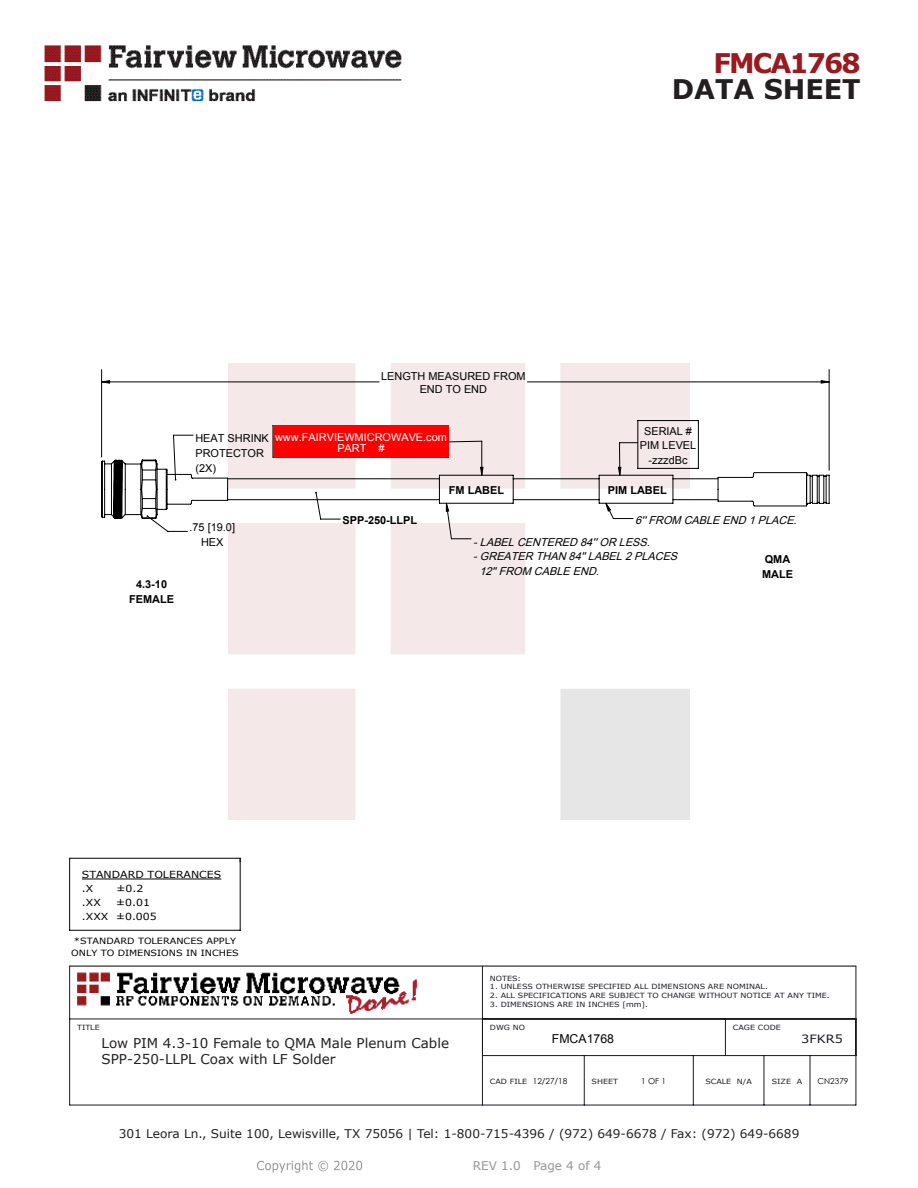
<style>
.page{position:relative;width:918px;height:1188px;background:#fff}
.page>*{position:absolute;margin:0;border:0;box-sizing:border-box;transform-origin:0 0}
.t1{font:700 27px "Verdana";color:#231f20}
.FM{font:700 27px "Verdana";letter-spacing:-.07em;color:#981a1e}
.FM-2{font:13.5px/16.2px "Verdana";color:#231f20}
.t2{font:12.3px "Arial";color:#000}
.t3{font:12px "Verdana";color:#231f20}
.REV_Info{font:12px "Verdana";color:#939598}
.t4{font:11.4px "Verdana";color:#191924;scale:1.12 1}
.t5{font:italic 10.95px "Arial";color:#000}
.t6{font:10.95px/14.9px "Arial";color:#000;text-align:center}
.t7{font:700 10.95px/14.9px "Arial";color:#000;text-align:center}
.t8{font:10.95px/10.9px "Arial";color:#fff;text-align:center}
.t9{font:9.75px/14px "Verdana";color:#000;scale:1.12 1}
.t10{font:8.55px/12.3px "Verdana";color:#000;text-align:center;scale:1.12 1}
.t11{font:8.25px "Century Gothic";color:#000}
.t12{font:7.05px "Verdana";color:#191924;scale:1.12 1}
</style>
<div class="page">
<img style="left:44px;top:45px;width:358px;height:57px">
<img style="left:257px;top:1160px;width:106px;height:13px">
<img style="left:228px;top:364px;width:462px;height:456px">
<img style="left:77px;top:972px;width:340px;height:42px">
<hr style="left:82px;top:879px;width:139px;height:1px;background:#000">
<svg style="left:173px;top:435px;width:465px;height:6px"></svg>
<hr style="left:70px;top:930px;width:170px;height:1px;background:#000">
<hr style="left:240px;top:858px;width:1px;height:72px;background:#000">
<hr style="left:69px;top:858px;width:1px;height:72px;background:#000">
<hr style="left:638px;top:421px;width:1px;height:47px;background:#000">
<hr style="left:638px;top:420px;width:60px;height:1px;background:#000">
<hr style="left:698px;top:421px;width:1px;height:47px;background:#000">
<hr style="left:448px;top:425px;width:1px;height:32px;background:#000">
<hr style="left:70px;top:966px;width:786px;height:1px;background:#000">
<hr style="left:70px;top:858px;width:170px;height:1px;background:#000">
<hr style="left:856px;top:966px;width:1px;height:139px;background:#191924">
<hr style="left:70px;top:1105px;width:786px;height:1px;background:#191924">
<hr style="left:69px;top:966px;width:1px;height:139px;background:#191924">
<hr style="left:70px;top:1019px;width:786px;height:1px;background:#191924">
<hr style="left:482px;top:966px;width:1px;height:139px;background:#191924">
<hr style="left:482px;top:1055px;width:374px;height:1px;background:#191924">
<hr style="left:725px;top:1019px;width:1px;height:37px;background:#191924">
<hr style="left:584px;top:1056px;width:1px;height:49px;background:#191924">
<hr style="left:810px;top:1056px;width:1px;height:49px;background:#191924">
<hr style="left:693px;top:1056px;width:1px;height:49px;background:#191924">
<hr style="left:764px;top:1056px;width:1px;height:49px;background:#191924">
<hr style="left:101px;top:370px;width:1px;height:87px;background:#000">
<hr style="left:829px;top:370px;width:1px;height:100px;background:#000">
<svg style="left:101px;top:380px;width:729px;height:4px"></svg>
<div style="left:273px;top:425px;width:175px;height:32px;background:#f00"></div>
<svg style="left:101px;top:441px;width:729px;height:98px"></svg>
<p class="t6" style="left:381px;top:370px;width:146px;line-height:12.1px">LENGTH MEASURED FROM<br>END TO END</p>
<p class="t8" style="left:275px;top:432px;width:173px">www.FAIRVIEWMICROWAVE.com<br>PART #</p>
<p class="t6" style="left:195px;top:431px;width:75px;text-align:left">HEAT SHRINK<br>PROTECTOR (2X)</p>
<p class="FM" style="left:714px;top:44px;width:149px">FMCA1768</p>
<p class="t1" style="left:672px;top:70px;width:191px">DATA SHEET</p>
<p class="t6" style="left:640px;top:423px;width:58px">SERIAL #<br>PIM LEVEL -zzzdBc</p>
<p class="t7" style="left:129px;top:577px;width:46px">4.3-10<br>FEMALE</p>
<p class="t6" style="left:189px;top:520px;width:47px">.75 [19.0]<br>HEX</p>
<p class="t7" style="left:343px;top:513px;width:76px">SPP-250-LLPL</p>
<p class="t7" style="left:449px;top:483px;width:57px">FM LABEL</p>
<p class="t7" style="left:608px;top:483px;width:60px">PIM LABEL</p>
<p class="t5" style="left:635px;top:513px;width:167px">6''FROM CABLE END 1PLACE.</p>
<p class="t5" style="left:473px;top:535px;width:182px">-LABELCENTERED 84''OR LESS.</p>
<p class="t5" style="left:473px;top:549px;width:209px">-GREATER THAN 84''LABEL2PLACES</p>
<p class="t5" style="left:479px;top:564px;width:125px">12''FROM CABLE END.</p>
<p class="t7" style="left:762px;top:552px;width:32px;text-align:left">QMA<br>MALE</p>
<p class="t9" style="left:82px;top:868px;width:126px">STANDARD TOLERANCES .X</p>
<p class="t9" style="left:117px;top:882px;width:25px">±0.2</p>
<p class="t9" style="left:82px;top:895px;width:68px;text-indent:34px">±0.01 .XXX ±0.005</p>
<p class="t9" style="left:82px;top:895px;width:18px">.XX</p>
<p class="t10" style="left:71px;top:935px;width:151px">*STANDARD TOLERANCES APPLY<br>ONLY TO DIMENSIONS IN INCHES</p>
<p class="t12" style="left:77px;top:1022px;width:22px">TITLE</p>
<p class="t12" style="left:490px;top:973px;width:29px">NOTES:</p>
<p class="t12" style="left:490px;top:982px;width:250px">1. UNLESS OTHERWISE SPECIFIED ALL DIMENSIONS ARE NOMINAL.</p>
<p class="t12" style="left:490px;top:991px;width:305px">2. ALL SPECIFICATIONS ARE SUBJECT TO CHANGE WITHOUT NOTICE AT ANY TIME.</p>
<p class="t12" style="left:490px;top:1000px;width:143px">3. DIMENSIONS ARE IN INCHES [mm].</p>
<p class="t12" style="left:490px;top:1022px;width:33px">DWG NO</p>
<p class="t12" style="left:733px;top:1022px;width:44px">CAGE CODE</p>
<p class="FM-2" style="left:102px;top:1035px;width:349px">Low PIM 4.3-10 Female to QMA Male Plenum Cable<br>SPP-250-LLPL Coax with LF Solder</p>
<p class="t2" style="left:552px;top:1031px;width:64px">FMCA1768</p>
<p class="t11" style="left:533px;top:1076px;width:36px">12/27/18</p>
<p class="t11" style="left:641px;top:1076px;width:26px">1 OF 1</p>
<p class="t11" style="left:818px;top:1076px;width:32px">CN2379</p>
<p class="t4" style="left:801px;top:1031px;width:39px">3FKR5</p>
<p class="t12" style="left:490px;top:1077px;width:35px">CAD FILE</p>
<p class="t12" style="left:705px;top:1077px;width:43px">SCALE N/A</p>
<p class="t12" style="left:772px;top:1077px;width:29px">SIZE A</p>
<p class="t12" style="left:592px;top:1077px;width:25px">SHEET</p>
<h3 class="t3" style="left:119px;top:1125px;width:682px">301 Leora Ln., Suite 100, Lewisville, TX 75056 | Tel: 1-800-715-4396 / (972) 649-6678 / Fax: (972) 649-6689</h3>
<p class="REV_Info" style="left:473px;top:1157px;width:130px">REV 1.0 Page 4 of 4</p>
</div>
